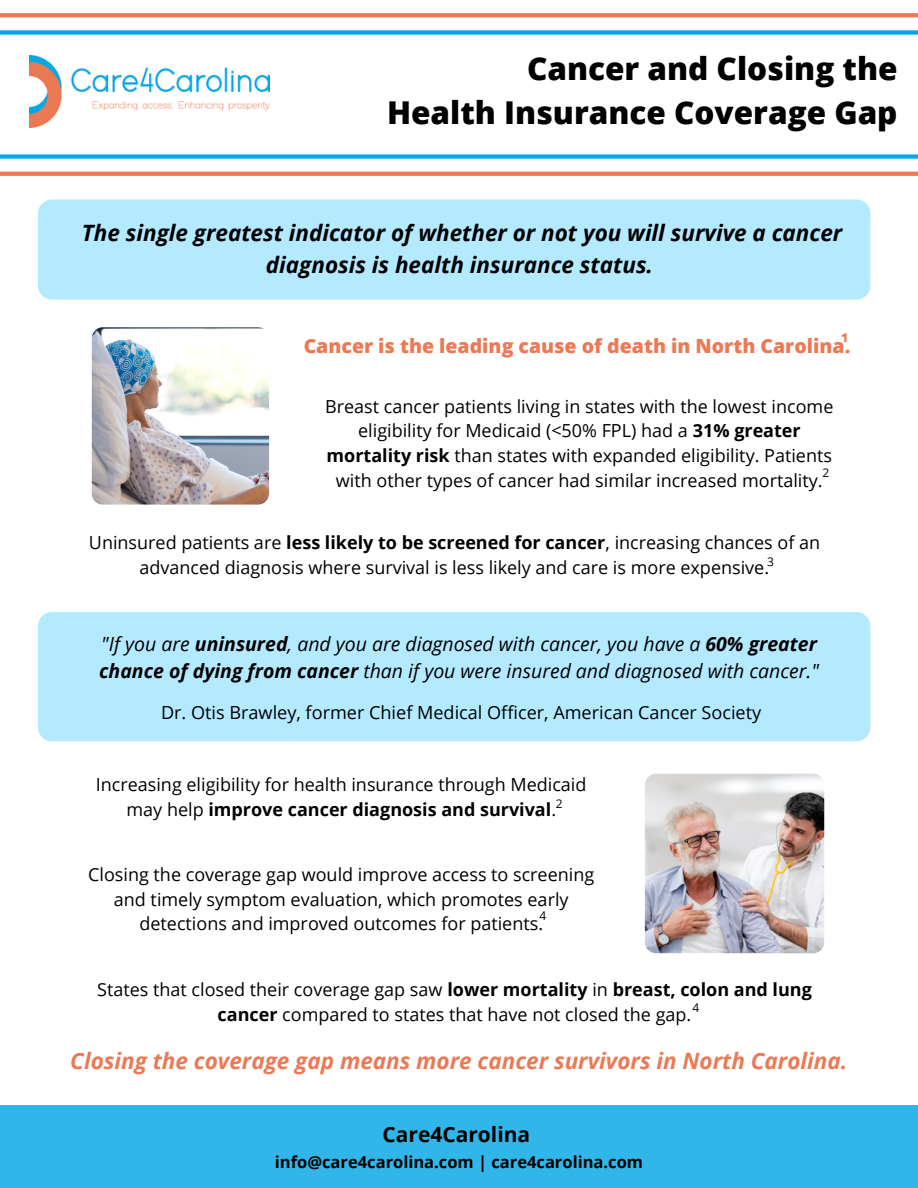
<style>
.page{position:relative;width:918px;height:1188px;background:#fff}
.page>*{position:absolute;margin:0;border:0;box-sizing:border-box;transform-origin:0 0}
.t1{font:800 31.5px/43.8px "Open Sans";color:#000;text-align:right}
.t2{font:italic 700 22.5px/31.5px "Open Sans";color:#000;text-align:center}
.t3{font:italic 700 22.5px "Open Sans";color:#ed7954}
.t4{font:700 21px "Open Sans";color:#000}
.t5{font:italic 19.5px/27.2px "Open Sans";color:#000}
.t6{font:800 19.5px "Open Sans";color:#ed7954}
.t7{font:18.15px "Open Sans";color:#000}
.t8{font:18px/24.8px "Open Sans";color:#000;text-align:center}
.t9{font:700 16.5px "Open Sans";color:#000}
.t10{font:12px "Open Sans";color:#000}
.t11{font:800 12px "Open Sans";color:#ed7954}
.s1{font-weight:700}
</style>
<div class="page">
<img style="left:30px;top:56px;width:240px;height:72px">
<svg style="left:0;top:30px;width:918px;height:5px;background:#27b2e7"></svg>
<svg style="left:0;top:154px;width:918px;height:5px;background:#27b2e7"></svg>
<svg style="left:0;top:13px;width:918px;height:4px;background:#ed7d59"></svg>
<svg style="left:0;top:172px;width:918px;height:4px;background:#ed7c58"></svg>
<div style="left:0;top:1105px;width:918px;height:83px;background:#30b6e8"></div>
<div style="left:38px;top:199px;width:832px;height:101px;background:#b4eaff;border-radius:14px"></div>
<img style="left:92px;top:327px;width:177px;height:178px;border-radius:11px">
<div style="left:38px;top:612px;width:832px;height:129px;background:#b4eaff;border-radius:14px"></div>
<img style="left:645px;top:774px;width:179px;height:179px;border-radius:11px">
<h1 class="t1" style="left:387px;top:46px;width:512px">Cancer and Closing the<br>Health Insurance Coverage Gap</h1>
<p class="t2" style="left:82px;top:217px;width:762px">The single greatest indicator of whether or not you will survive a cancer diagnosis is health insurance status.</p>
<p class="t11" style="left:841px;top:329px;width:9px">1</p>
<p class="t6" style="left:304px;top:333px;width:548px">Cancer is the leading cause of death in North Carolina.</p>
<p class="t8" style="left:325px;top:393px;width:510px">Breast cancer patients living in states with the lowest income eligibility for Medicaid (&lt;50% FPL) had a <span class="s1">31% greater mortality risk</span> than states with expanded eligibility. Patients with other types of cancer had similar increased mortality.</p>
<p class="t10" style="left:822px;top:464px;width:8px">2</p>
<p class="t8" style="left:89px;top:530px;width:733px">Uninsured patients are <span class="s1">less likely to be screened for cancer</span>, increasing chances of an advanced diagnosis where survival is less likely and care is more expensive.</p>
<p class="t10" style="left:767px;top:553px;width:8px">3</p>
<p class="t5" style="left:99px;top:630px;width:721px">"If you are <span class="s1">uninsured</span>, and you are diagnosed with cancer, you have a <span class="s1">60% greater chance of dying from cancer</span> than if you were insured and diagnosed with cancer."</p>
<p class="t7" style="left:161px;top:700px;width:602px">Dr. Otis Brawley, former Chief Medical Officer, American Cancer Society</p>
<p class="t8" style="left:96px;top:772px;width:492px">Increasing eligibility for health insurance through Medicaid may help <span class="s1">improve cancer diagnosis and survival</span>.</p>
<p class="t10" style="left:556px;top:795px;width:8px">2</p>
<p class="t8" style="left:88px;top:861px;width:508px">Closing the coverage gap would improve access to screening and timely symptom evaluation, which promotes early detections and improved outcomes for patients.</p>
<p class="t10" style="left:540px;top:907px;width:8px">4</p>
<p class="t8" style="left:97px;top:977px;width:716px">States that closed their coverage gap saw <span class="s1">lower mortality</span> in <span class="s1">breast, colon and lung cancer</span> compared to states that have not closed the gap.</p>
<p class="t10" style="left:692px;top:1000px;width:8px">4</p>
<p class="t3" style="left:70px;top:1045px;width:778px">Closing the coverage gap means more cancer survivors in North Carolina.</p>
<p class="t4" style="left:382px;top:1120px;width:149px">Care4Carolina</p>
<p class="t9" style="left:275px;top:1151px;width:370px">info@care4carolina.com | care4carolina.com</p>
</div>
